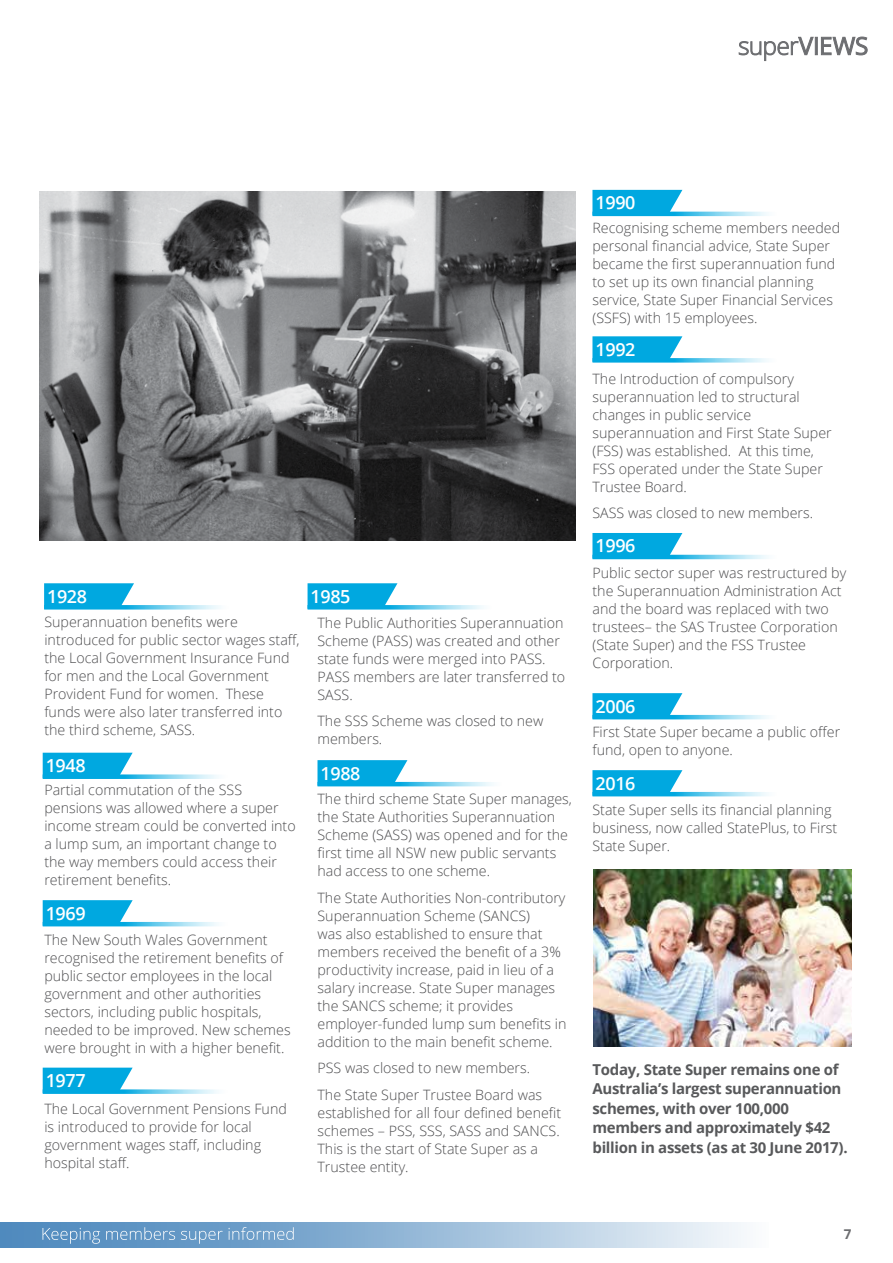
<style>
.page{position:relative;width:893px;height:1263px;background:#fff}
.page>*{position:absolute;margin:0;border:0;box-sizing:border-box;transform-origin:0 0}
.t1{font:600 18px "Open Sans";letter-spacing:-.02em;color:#fff}
.t2{font:700 15px/19.5px "Open Sans";letter-spacing:-.02em;color:#58595b}
.t3{font:300 14.25px/18px "Open Sans";color:#4d4d4f}
.t4{font:700 13.5px "Open Sans";color:#6d6e71}
</style>
<div class="page">
<svg style="left:0;top:1222px;width:744px;height:25px;background:#a0c0db"></svg>
<svg style="left:739px;top:37px;width:128px;height:24px"></svg>
<svg style="left:43px;top:1227px;width:251px;height:17px;background:#75a3cb"></svg>
<img style="left:40px;top:191px;width:535px;height:349px">
<svg style="left:43px;top:753px;width:90px;height:21px;background:#12aee2"></svg>
<svg style="left:43px;top:774px;width:175px;height:5px"></svg>
<svg style="left:317px;top:760px;width:90px;height:22px;background:#13aee2"></svg>
<svg style="left:317px;top:782px;width:176px;height:4px"></svg>
<svg style="left:592px;top:336px;width:90px;height:22px;background:#15afe2"></svg>
<svg style="left:592px;top:358px;width:176px;height:5px"></svg>
<svg style="left:592px;top:190px;width:90px;height:22px;background:#11aee2"></svg>
<svg style="left:592px;top:212px;width:176px;height:4px"></svg>
<svg style="left:592px;top:533px;width:90px;height:22px;background:#11aee2"></svg>
<svg style="left:592px;top:555px;width:176px;height:4px"></svg>
<svg style="left:592px;top:693px;width:90px;height:22px;background:#13aee2"></svg>
<svg style="left:592px;top:715px;width:176px;height:4px"></svg>
<svg style="left:43px;top:900px;width:90px;height:22px;background:#14aee2"></svg>
<svg style="left:43px;top:922px;width:175px;height:4px"></svg>
<svg style="left:43px;top:1067px;width:90px;height:22px;background:#19b0e3"></svg>
<svg style="left:43px;top:1089px;width:175px;height:5px"></svg>
<svg style="left:308px;top:583px;width:89px;height:22px;background:#13aee2"></svg>
<svg style="left:308px;top:605px;width:175px;height:4px"></svg>
<svg style="left:44px;top:583px;width:90px;height:22px;background:#14afe2"></svg>
<svg style="left:44px;top:605px;width:176px;height:4px"></svg>
<img style="left:593px;top:869px;width:258px;height:177px">
<svg style="left:592px;top:770px;width:90px;height:22px;background:#13aee2"></svg>
<svg style="left:592px;top:792px;width:176px;height:4px"></svg>
<p class="t1" style="left:47px;top:584px;width:42px">1928</p>
<p class="t1" style="left:311px;top:584px;width:42px">1985</p>
<p class="t3" style="left:44px;top:612px;width:257px">Superannuation benefits were introduced for public sector wages staff, the Local Government Insurance Fund for men and the Local Government Provident Fund for women. These funds were also later transferred into the third scheme, SASS.</p>
<p class="t1" style="left:46px;top:753px;width:42px">1948</p>
<p class="t3" style="left:44px;top:780px;width:253px">Partial commutation of the SSS pensions was allowed where a super income stream could be converted into a lump sum, an important change to the way members could access their retirement benefits.</p>
<p class="t1" style="left:46px;top:901px;width:42px">1969</p>
<p class="t3" style="left:44px;top:931px;width:248px">The New South Wales Government recognised the retirement benefits of public sector employees in the local government and other authorities sectors, including public hospitals, needed to be improved. New schemes were brought in with a higher benefit.</p>
<p class="t1" style="left:46px;top:1068px;width:42px">1977</p>
<p class="t3" style="left:44px;top:1099px;width:244px">The Local Government Pensions Fund is introduced to provide for local government wages staff, including hospital staff.</p>
<p class="t3" style="left:317px;top:613px;width:249px">The Public Authorities Superannuation<br>Scheme (PASS) was created and other state funds were merged into PASS.<br>PASS members are later transferred to<br>SASS.</p>
<p class="t3" style="left:317px;top:712px;width:227px">The SSS Scheme was closed to new members.</p>
<p class="t1" style="left:320px;top:761px;width:42px">1988</p>
<p class="t3" style="left:317px;top:790px;width:256px">The third scheme State Super manages, the State Authorities Superannuation Scheme (SASS) was opened and for the first time all NSW new public servants had access to one scheme.</p>
<p class="t3" style="left:317px;top:888px;width:251px">The State Authorities Non-contributory Superannuation Scheme (SANCS)<br>was also established to ensure that members received the benefit of a 3% productivity increase, paid in lieu of a salary increase. State Super manages the SANCS scheme; it provides employer-funded lump sum benefits in addition to the main benefit scheme.</p>
<p class="t3" style="left:317px;top:1054px;width:226px;line-height:26.5px">PSS was closed to new members.<br>The State Super Trustee Board was</p>
<p class="t3" style="left:317px;top:1103px;width:245px">established for all four defined benefit schemes – PSS, SSS, SASS and SANCS.<br>This is the start of State Super as a<br>Trustee entity.</p>
<p class="t1" style="left:595px;top:190px;width:42px">1990</p>
<p class="t3" style="left:592px;top:219px;width:249px">Recognising scheme members needed personal financial advice, State Super became the first superannuation fund to set up its own financial planning service, State Super Financial Services (SSFS) with 15 employees.</p>
<p class="t1" style="left:595px;top:337px;width:42px">1992</p>
<p class="t3" style="left:592px;top:369px;width:241px">The Introduction of compulsory superannuation led to structural changes in public service superannuation and First State Super (FSS) was established. At this time,<br>FSS operated under the State Super<br>Trustee Board.</p>
<p class="t3" style="left:592px;top:504px;width:222px">SASS was closed to new members.</p>
<p class="t1" style="left:595px;top:534px;width:42px">1996</p>
<p class="t3" style="left:592px;top:564px;width:255px">Public sector super was restructured by the Superannuation Administration Act and the board was replaced with two trustees– the SAS Trustee Corporation (State Super) and the FSS Trustee Corporation.</p>
<p class="t1" style="left:595px;top:694px;width:42px">2006</p>
<p class="t3" style="left:592px;top:723px;width:249px">First State Super became a public offer fund, open to anyone.</p>
<p class="t1" style="left:595px;top:771px;width:42px">2016</p>
<p class="t3" style="left:592px;top:801px;width:246px">State Super sells its financial planning business, now called StatePlus, to First<br>State Super.</p>
<p class="t2" style="left:592px;top:1059px;width:257px">Today, State Super remains one of Australia’s largest superannuation schemes, with over 100,000 members and approximately $42 billion in assets (as at 30 June 2017).</p>
<p class="t4" style="left:844px;top:1225px;width:9px">7</p>
</div>
